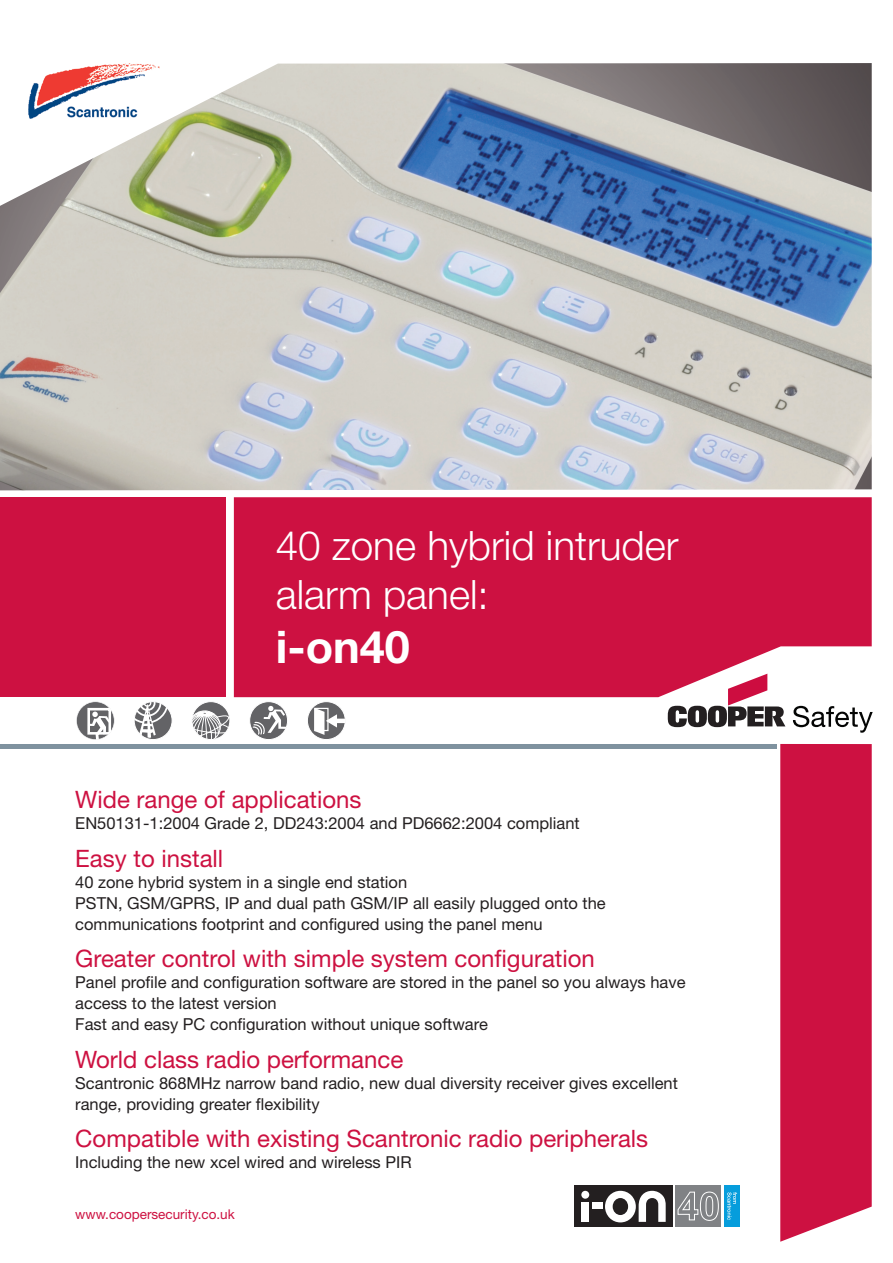
<style>
.page{position:relative;width:893px;height:1263px;background:#fff}
.page>*{position:absolute;margin:0;border:0;box-sizing:border-box;transform-origin:0 0}
.t1{font:700 45px "Helvetica Neue LT Pro";color:#fff}
.t2{font:300 40.5px/48.6px "Helvetica Neue LT Pro";color:#fff}
.t3{font:24px "Helvetica Neue LT Pro";color:#cd1141}
.t4{font:16.5px/21px "Helvetica Neue LT Pro";color:#231f20}
.t5{font:13.5px "Helvetica Neue LT Pro";color:#cd1141}
</style>
<div class="page">
<svg style="left:668px;top:697px;width:117px;height:30px"></svg>
<svg style="left:793px;top:706px;width:80px;height:27px"></svg>
<div style="left:234px;top:497px;width:638px;height:200px;background:#cd1141"></div>
<div style="left:0;top:497px;width:226px;height:200px;background:#cd1141"></div>
<svg style="left:76px;top:701px;width:39px;height:39px"></svg>
<img style="left:0;top:63px;width:872px;height:427px">
<svg style="left:134px;top:702px;width:38px;height:37px"></svg>
<div style="left:134px;top:701px;width:38px;height:39px;border:1px solid #fff;border-radius:50%"></div>
<img style="left:28px;top:64px;width:132px;height:57px">
<svg style="left:134px;top:701px;width:35px;height:37px"></svg>
<div style="left:192px;top:702px;width:38px;height:37px;background:#636366;border-radius:50%"></div>
<svg style="left:194px;top:710px;width:34px;height:28px"></svg>
<div style="left:192px;top:701px;width:38px;height:39px;border:1px solid #fff;border-radius:50%"></div>
<svg style="left:250px;top:702px;width:38px;height:37px"></svg>
<div style="left:249px;top:701px;width:39px;height:39px;border:1px solid #fff;border-radius:50%"></div>
<svg style="left:252px;top:706px;width:35px;height:30px"></svg>
<svg style="left:307px;top:702px;width:38px;height:37px"></svg>
<div style="left:307px;top:701px;width:39px;height:39px;border:1px solid #fff;border-radius:50%"></div>
<svg style="left:314px;top:708px;width:31px;height:27px"></svg>
<div style="left:780px;top:744px;width:92px;height:498px;background:#cd1141"></div>
<div style="left:675px;top:1185px;width:46px;height:42px;background:#808285"></div>
<svg style="left:678px;top:1192px;width:41px;height:29px"></svg>
<div style="left:724px;top:1185px;width:16px;height:42px;background:#069ddc"></div>
<svg style="left:727px;top:1192px;width:10px;height:28px"></svg>
<div style="left:574px;top:1185px;width:98px;height:42px;background:#231f20"></div>
<div style="left:581px;top:1191px;width:8px;height:8px;background:#fff;border-radius:50%"></div>
<div style="left:582px;top:1202px;width:7px;height:20px;background:#fff"></div>
<div style="left:592px;top:1202px;width:10px;height:6px;background:#fff"></div>
<svg style="left:605px;top:1191px;width:61px;height:31px"></svg>
<hr style="left:0;top:744px;width:777px;height:4px;background:#7f929f">
<h2 class="t2" style="left:276px;top:521px;width:404px">40 zone hybrid intruder alarm panel:</h2>
<h1 class="t1" style="left:276px;top:619px;width:136px">i-on40</h1>
<h3 class="t3" style="left:75px;top:785px;width:288px">Wide range of applications</h3>
<p class="t4" style="left:75px;top:812px;width:506px">EN50131-1:2004 Grade 2, DD243:2004 and PD6662:2004 compliant</p>
<h3 class="t3" style="left:75px;top:843px;width:150px">Easy to install</h3>
<p class="t4" style="left:75px;top:871px;width:532px">40 zone hybrid system in a single end station<br>PSTN, GSM/GPRS, IP and dual path GSM/IP all easily plugged onto the communications footprint and configured using the panel menu</p>
<h3 class="t3" style="left:75px;top:944px;width:521px">Greater control with simple system configuration</h3>
<p class="t4" style="left:75px;top:971px;width:612px">Panel profile and configuration software are stored in the panel so you always have access to the latest version<br>Fast and easy PC configuration without unique software</p>
<h3 class="t3" style="left:75px;top:1044px;width:329px">World class radio performance</h3>
<p class="t4" style="left:75px;top:1072px;width:604px">Scantronic 868MHz narrow band radio, new dual diversity receiver gives excellent range, providing greater flexibility</p>
<h3 class="t3" style="left:75px;top:1124px;width:574px">Compatible with existing Scantronic radio peripherals</h3>
<p class="t4" style="left:75px;top:1151px;width:338px">Including the new xcel wired and wireless PIR</p>
<p class="t5" style="left:75px;top:1206px;width:161px">www.coopersecurity.co.uk</p>
</div>
